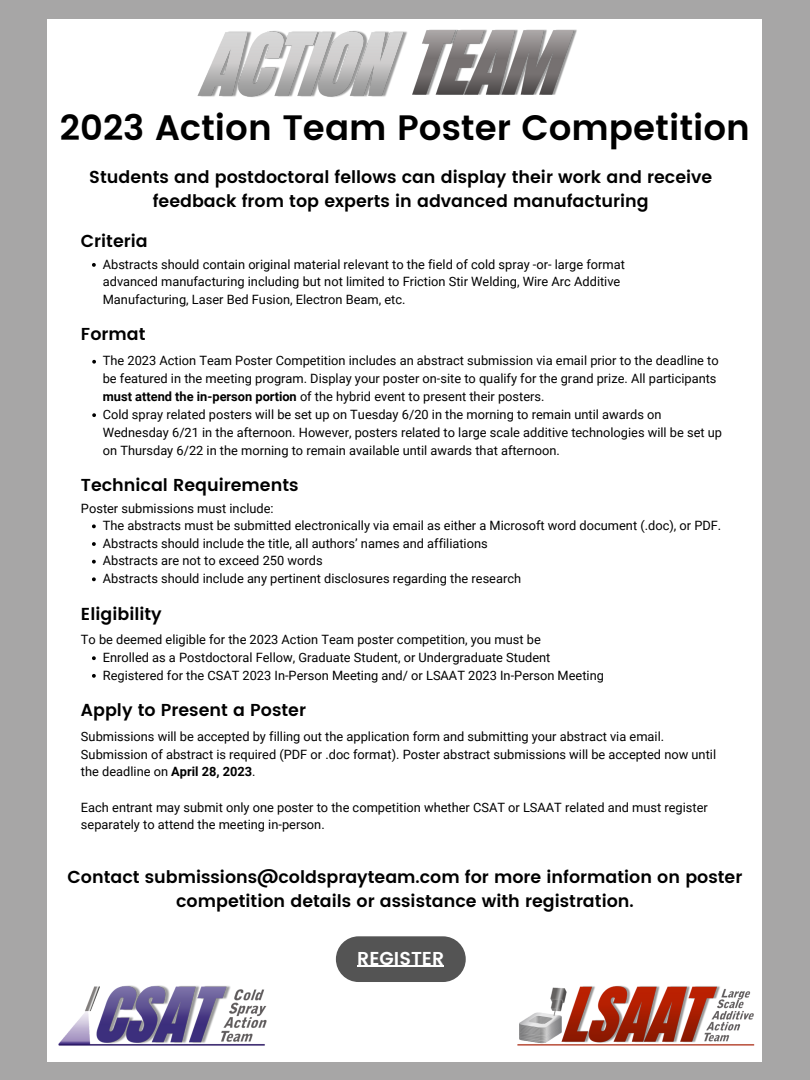
<style>
.page{position:relative;width:810px;height:1080px;background:#a7a6a6}
.page>*{position:absolute;margin:0;border:0;box-sizing:border-box;transform-origin:0 0}
.t1{font:600 35.31px "Poppins";color:#000}
.t2{font:600 18.69px "Poppins";color:#fff}
.t3{font:600 17.31px/23.9px "Poppins";color:#000;text-align:center}
.t4{font:12.81px/17.6px "Roboto";color:#000}
.s1{font-weight:700}
</style>
<div class="page">
<div style="left:47px;top:19px;width:715px;height:1043px;background:#fff"></div>
<img style="left:412px;top:29px;width:165px;height:66px">
<img style="left:197px;top:31px;width:210px;height:66px">
<img style="left:517px;top:985px;width:238px;height:61px">
<img style="left:59px;top:985px;width:208px;height:61px">
<svg style="left:92px;top:263px;width:4px;height:4px"></svg>
<svg style="left:92px;top:524px;width:4px;height:4px"></svg>
<svg style="left:92px;top:542px;width:4px;height:4px"></svg>
<svg style="left:92px;top:560px;width:4px;height:4px"></svg>
<svg style="left:92px;top:577px;width:4px;height:4px"></svg>
<svg style="left:92px;top:360px;width:4px;height:4px"></svg>
<svg style="left:92px;top:413px;width:4px;height:4px"></svg>
<svg style="left:92px;top:656px;width:4px;height:4px"></svg>
<svg style="left:92px;top:674px;width:4px;height:4px"></svg>
<div style="left:336px;top:936px;width:130px;height:46px;background:#545454;border-radius:23px"></div>
<hr style="left:357px;top:965px;width:87px;height:2px;background:#fff">
<h1 class="t1" style="left:60px;top:107px;width:692px">2023 Action Team Poster Competition</h1>
<h3 class="t3" style="left:89px;top:165px;width:625px">Students and postdoctoral fellows can display their work and receive feedback from top experts in advanced manufacturing</h3>
<h3 class="t3" style="left:81px;top:229px;width:68px">Criteria</h3>
<p class="t4" style="left:103px;top:256px;width:524px">Abstracts should contain original material relevant to the field of cold spray -or- large format advanced manufacturing including but not limited to Friction Stir Welding, Wire Arc Additive<br>Manufacturing, Laser Bed Fusion, Electron Beam, etc.</p>
<h3 class="t3" style="left:81px;top:322px;width:66px">Format</h3>
<p class="t4" style="left:103px;top:352px;width:621px;line-height:17.8px">The 2023 Action Team Poster Competition includes an abstract submission via email prior to the deadline to be featured in the meeting program. Display your poster on-site to qualify for the grand prize. All participants <span class="s1">must attend the in-person portion</span> of the hybrid event to present their posters.<br>Cold spray related posters will be set up on Tuesday 6/20 in the morning to remain until awards on Wednesday 6/21 in the afternoon. However, posters related to large scale additive technologies will be set up on Thursday 6/22 in the morning to remain available until awards that afternoon.</p>
<h3 class="t3" style="left:81px;top:473px;width:219px">Technical Requirements</h3>
<p class="t4" style="left:81px;top:499px;width:194px">Poster submissions must include:</p>
<p class="t4" style="left:103px;top:517px;width:620px">The abstracts must be submitted electronically via email as either a Microsoft word document (.doc), or PDF.<br>Abstracts should include the title, all authors’ names and affiliations<br>Abstracts are not to exceed 250 words<br>Abstracts should include any pertinent disclosures regarding the research</p>
<h3 class="t3" style="left:81px;top:602px;width:82px">Eligibility</h3>
<p class="t4" style="left:81px;top:631px;width:461px">To be deemed eligible for the 2023 Action Team poster competition, you must be</p>
<p class="t4" style="left:103px;top:649px;width:503px">Enrolled as a Postdoctoral Fellow, Graduate Student, or Undergraduate Student<br>Registered for the CSAT 2023 In-Person Meeting and/ or LSAAT 2023 In-Person Meeting</p>
<h3 class="t3" style="left:81px;top:698px;width:227px">Apply to Present a Poster</h3>
<p class="t4" style="left:81px;top:728px;width:637px">Submissions will be accepted by filling out the application form and submitting your abstract via email.<br>Submission of abstract is required (PDF or .doc format). Poster abstract submissions will be accepted now until the deadline on <span class="s1">April 28, 2023</span>.</p>
<p class="t4" style="left:81px;top:798px;width:628px">Each entrant may submit only one poster to the competition whether CSAT or LSAAT related and must register separately to attend the meeting in-person.</p>
<h3 class="t3" style="left:68px;top:865px;width:676px">Contact submissions@coldsprayteam.com for more information on poster competition details or assistance with registration.</h3>
<h2 class="t2" style="left:357px;top:947px;width:88px">REGISTER</h2>
</div>
